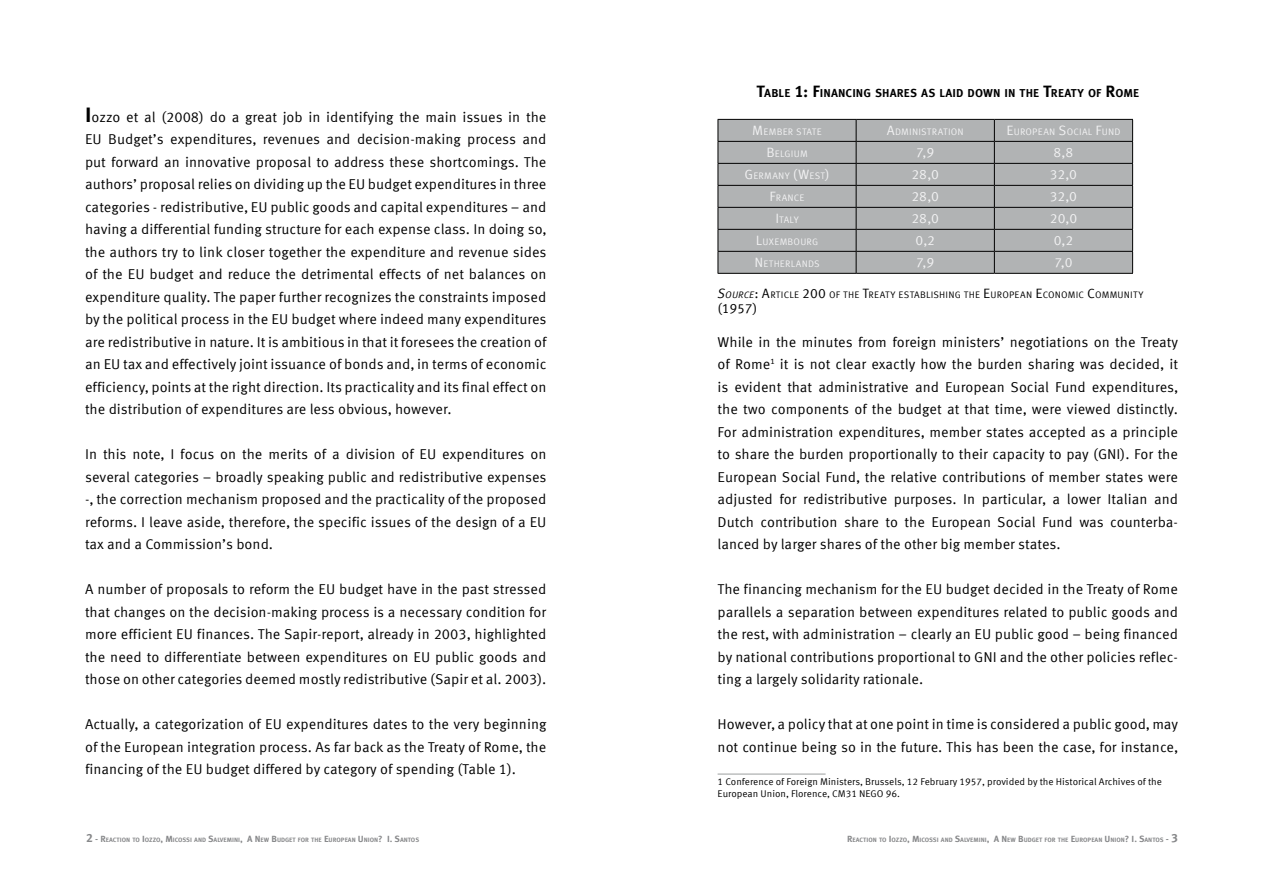
<style>
.page{position:relative;width:1263px;height:893px;background:#fff}
.page>*{position:absolute;margin:0;border:0;box-sizing:border-box;transform-origin:0 0}
.t1{font:14.25px/22.5px "Meta Corr Turk";color:#000;text-align:justify}
.t2{font:13.5px "Meta Corr Turk";letter-spacing:-.005em;color:#f2f2f3}
.t3{font:13.5px "Meta Corr Turk";color:#000}
.t4{font:700 11.55px "Meta Corr Turk";letter-spacing:.01em;color:#000}
.t5{font:9.75px/11.2px "Meta Corr Turk";color:#000}
.t6{font:9.45px "Meta Corr Turk";letter-spacing:.02em;color:#f2f2f3}
.t7{font:9.45px "Meta Corr Turk";letter-spacing:.02em;color:#000}
.t8{font:700 6.3px "Meta Corr Turk";color:#87888a}
.s1{font-weight:700;font-size:21px}
.s2{font-size:16.5px}
.s3{font-size:13.5px}
.s4{font-style:italic;font-size:13.5px}
.s5{font-style:italic}
.s6{font-size:12px}
.s7{font-size:9px}
</style>
<div class="page">
<div style="left:719px;top:120px;width:413px;height:153px;background:#b1b3b4"></div>
<hr style="left:718px;top:119px;width:138px;height:1px;background:#000">
<hr style="left:856px;top:119px;width:138px;height:1px;background:#000">
<hr style="left:994px;top:119px;width:139px;height:1px;background:#000">
<hr style="left:718px;top:141px;width:138px;height:1px;background:#000">
<hr style="left:856px;top:141px;width:138px;height:1px;background:#000">
<hr style="left:994px;top:141px;width:139px;height:1px;background:#000">
<hr style="left:718px;top:163px;width:138px;height:1px;background:#000">
<hr style="left:856px;top:163px;width:138px;height:1px;background:#000">
<hr style="left:994px;top:163px;width:139px;height:1px;background:#000">
<hr style="left:718px;top:185px;width:138px;height:1px;background:#000">
<hr style="left:856px;top:185px;width:138px;height:1px;background:#000">
<hr style="left:994px;top:185px;width:139px;height:1px;background:#000">
<hr style="left:718px;top:207px;width:138px;height:1px;background:#000">
<hr style="left:856px;top:207px;width:138px;height:1px;background:#000">
<hr style="left:994px;top:207px;width:139px;height:1px;background:#000">
<hr style="left:718px;top:229px;width:138px;height:1px;background:#000">
<hr style="left:856px;top:229px;width:138px;height:1px;background:#000">
<hr style="left:994px;top:229px;width:139px;height:1px;background:#000">
<hr style="left:718px;top:251px;width:138px;height:1px;background:#000">
<hr style="left:856px;top:251px;width:138px;height:1px;background:#000">
<hr style="left:994px;top:251px;width:139px;height:1px;background:#000">
<hr style="left:718px;top:273px;width:138px;height:1px;background:#000">
<hr style="left:856px;top:273px;width:138px;height:1px;background:#000">
<hr style="left:994px;top:273px;width:139px;height:1px;background:#000">
<svg style="left:718px;top:120px;width:1px;height:153px"></svg>
<svg style="left:856px;top:120px;width:1px;height:153px"></svg>
<svg style="left:994px;top:120px;width:1px;height:153px"></svg>
<svg style="left:1132px;top:120px;width:1px;height:153px"></svg>
<hr style="left:718px;top:774px;width:108px;height:1px;background:#9c9e9f">
<p class="t1" style="left:85px;top:105px;width:463px"><span class="s1">I</span>ozzo et al (2008) do a great job in identifying the main issues in the EU Budget’s expenditures, revenues and decision-making process and put forward an innovative proposal to address these shortcomings. The authors’ proposal relies on dividing up the EU budget expenditures in three categories - redistributive, EU public goods and capital expenditures – and having a differential funding structure for each expense class. In doing so, the authors try to link closer together the expenditure and revenue sides of the EU budget and reduce the detrimental effects of net balances on expenditure quality. The paper further recognizes the constraints imposed by the political process in the EU budget where indeed many expenditures are redistributive in nature. It is ambitious in that it foresees the creation of an EU tax and effectively joint issuance of bonds and, in terms of economic efficiency, points at the right direction. Its practicality and its final effect on the distribution of expenditures are less obvious, however.</p>
<p class="t1" style="left:85px;top:443px;width:463px">In this note, I focus on the merits of a division of EU expenditures on several categories – broadly speaking public and redistributive expenses -, the correction mechanism proposed and the practicality of the proposed reforms. I leave aside, therefore, the specific issues of the design of a EU tax and a Commission’s bond.</p>
<p class="t1" style="left:85px;top:578px;width:463px">A number of proposals to reform the EU budget have in the past stressed that changes on the decision-making process is a necessary condition for more efficient EU finances. The Sapir-report, already in 2003, highlighted the need to differentiate between expenditures on EU public goods and those on other categories deemed mostly redistributive (Sapir et al. 2003).</p>
<p class="t1" style="left:85px;top:713px;width:463px">Actually, a categorization of EU expenditures dates to the very beginning of the European integration process. As far back as the Treaty of Rome, the financing of the EU budget differed by category of spending (Table 1).</p>
<p class="t4" style="left:756px;top:86px;width:384px"><span class="s2">T</span>ABLE <span class="s2">1: F</span>INANCING SHARES AS LAID DOWN IN THE <span class="s2">T</span>REATY OF <span class="s2">R</span>OME</p>
<p class="t6" style="left:752px;top:127px;width:71px"><span class="s3">M</span>EMBER STATE</p>
<p class="t6" style="left:887px;top:127px;width:79px"><span class="s3">A</span>DMI NISTRATI ON</p>
<p class="t6" style="left:1006px;top:127px;width:116px"><span class="s3">E</span>UROPEAN <span class="s3">S</span>OCIAL <span class="s3">F</span>UND</p>
<p class="t6" style="left:766px;top:149px;width:41px"><span class="s3">B</span>ELGIUM</p>
<p class="t2" style="left:916px;top:145px;width:20px">7,9</p>
<p class="t2" style="left:1053px;top:145px;width:21px">8,8</p>
<p class="t6" style="left:744px;top:171px;width:87px"><span class="s3">G</span> ERMANY <span class="s3">(W</span>EST<span class="s3">)</span></p>
<p class="t2" style="left:911px;top:167px;width:29px">28,0</p>
<p class="t2" style="left:1050px;top:167px;width:29px">32,0</p>
<p class="t6" style="left:769px;top:193px;width:37px"><span class="s3">F</span>RANCE</p>
<p class="t2" style="left:911px;top:189px;width:29px">28,0</p>
<p class="t2" style="left:1050px;top:189px;width:29px">32,0</p>
<p class="t6" style="left:775px;top:215px;width:25px"><span class="s3">I</span>TALY</p>
<p class="t2" style="left:911px;top:211px;width:29px">28,0</p>
<p class="t2" style="left:1050px;top:211px;width:29px">20,0</p>
<p class="t6" style="left:756px;top:237px;width:64px"><span class="s3">L</span>UXEMBOURG</p>
<p class="t2" style="left:915px;top:233px;width:21px">0,2</p>
<p class="t2" style="left:1054px;top:233px;width:21px">0,2</p>
<p class="t6" style="left:754px;top:259px;width:66px"><span class="s3">N</span> ETHERLANDS</p>
<p class="t2" style="left:916px;top:255px;width:20px">7,9</p>
<p class="t2" style="left:1054px;top:255px;width:20px">7,0</p>
<p class="t7" style="left:718px;top:289px;width:427px"><span class="s4">S</span><span class="s5">OURCE</span><span class="s3">: A</span>RTI CLE <span class="s3">200</span> OF THE <span class="s3">T</span>REATY ESTABLISHI NG THE <span class="s3">E</span>UROPEAN <span class="s3">E</span>CONOMI C <span class="s3">C</span>OMM UNITY</p>
<p class="t3" style="left:718px;top:300px;width:41px">(1957)</p>
<p class="t1" style="left:718px;top:330px;width:462px">While in the minutes from foreign ministers’ negotiations on the Treaty of Rome<sup>1</sup> it is not clear exactly how the burden sharing was decided, it is evident that administrative and European Social Fund expenditures, the two components of the budget at that time, were viewed distinctly.<br>For administration expenditures, member states accepted as a principle to share the burden proportionally to their capacity to pay (GNI). For the European Social Fund, the relative contributions of member states were adjusted for redistributive purposes. In particular, a lower Italian and Dutch contribution share to the European Social Fund was counterba&shy;lanced by larger shares of the other big member states.</p>
<p class="t1" style="left:718px;top:578px;width:462px">The financing mechanism for the EU budget decided in the Treaty of Rome parallels a separation between expenditures related to public goods and the rest, with administration – clearly an EU public good – being financed by national contributions proportional to GNI and the other policies reflec&shy;ting a largely solidarity rationale.</p>
<p class="t1" style="left:718px;top:713px;width:462px">However, a policy that at one point in time is considered a public good, may not continue being so in the future. This has been the case, for instance,</p>
<p class="t5" style="left:718px;top:776px;width:446px">1 Conference of Foreign Ministers, Brussels, 12 February 1957, provided by the Historical Archives of the<br>European Union, Florence, CM31 NEGO 96.</p>
<p class="t8" style="left:86px;top:836px;width:335px"><span class="s6">2</span> <span class="s7">- R</span>EACTION TO <span class="s7">I</span> OZZO<span class="s7">, M</span>ICOSSI AND <span class="s7">S</span>ALVEMINI<span class="s7">, A N</span> EW <span class="s7">B</span>UDGET FOR THE <span class="s7">E</span>UROPEAN <span class="s7">U</span> NION<span class="s7">? I. S</span>ANTOS</p>
<p class="t8" style="left:847px;top:836px;width:332px"><span class="s7">R</span>EACTION TO <span class="s7">I</span> OZZO<span class="s7">, M</span>ICOSSI AND <span class="s7">S</span>ALVEMINI<span class="s7">, A N</span> EW <span class="s7">B</span>UDGET FOR THE <span class="s7">E</span>UROPEAN <span class="s7">U</span> NION<span class="s7">? I. S</span>ANTOS <span class="s7">-</span> <span class="s6">3</span></p>
</div>
